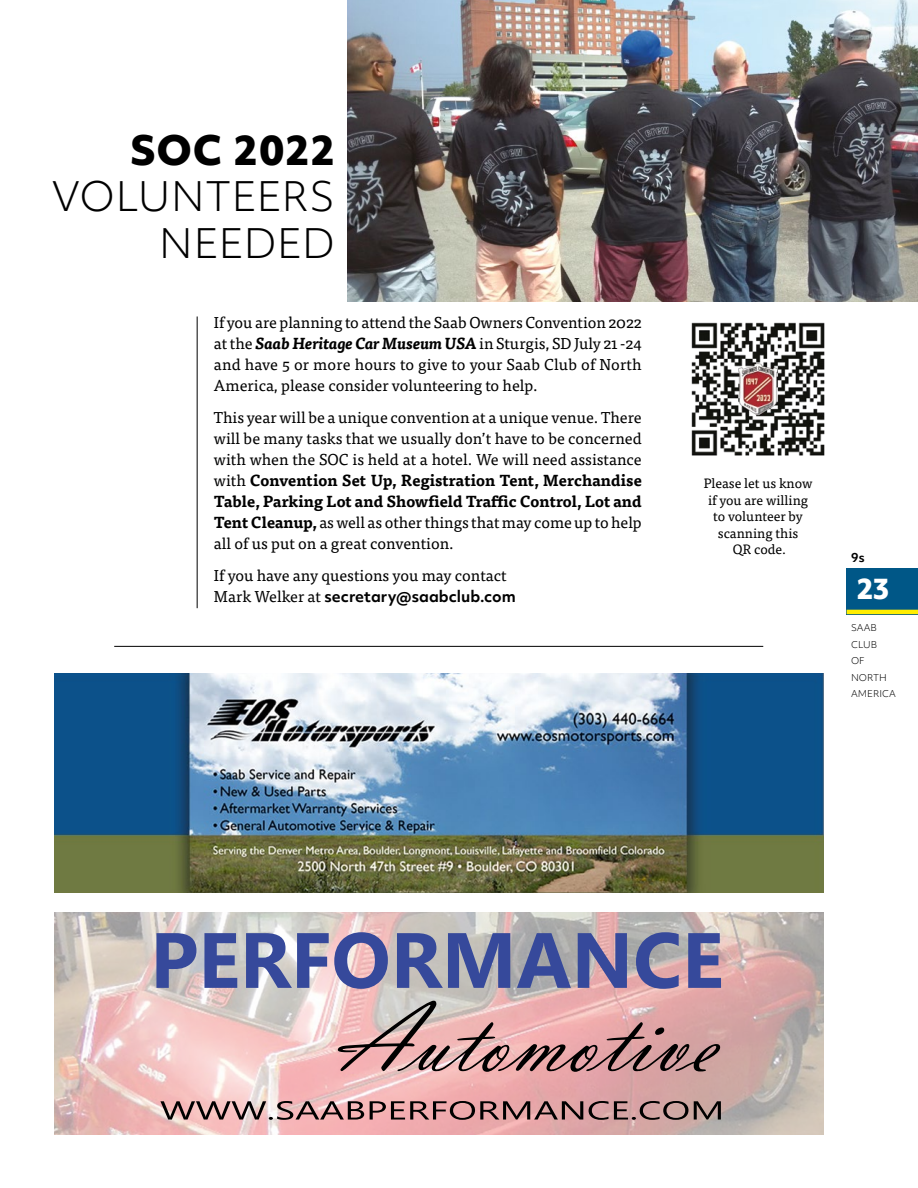
<style>
.page{position:relative;width:918px;height:1188px;background:#fff}
.page>*{position:absolute;margin:0;border:0;box-sizing:border-box;transform-origin:0 0}
.t1{font:300 39px/46.8px "Objektiv Mk 2";letter-spacing:-.005em;color:#000;text-align:right}
.t2{font:800 39px "Objektiv Mk 2";letter-spacing:.015em;color:#000}
.t3{font:800 27px "Objektiv Mk 2";color:#fff}
.t4{font:15.75px/21px "Tisa Pro";color:#000;text-align:justify}
.t5{font:700 15px "Objektiv Mk 2";color:#000}
.t6{font:13.5px/16.5px "Tisa Pro";color:#000;text-align:center}
.t7{font:700 12px "Objektiv Mk 2";color:#000}
.t8{font:300 9px/16.5px "Objektiv Mk 2";color:#000}
.s1{font-weight:700;font-style:italic}
.s2{font-weight:700}
.s3{font-family:"Tisa Pro";font-weight:400;font-size:15.75px}
</style>
<div class="page">
<img style="left:691px;top:322px;width:134px;height:134px">
<img style="left:348px;top:0;width:570px;height:301px">
<img style="left:54px;top:913px;width:770px;height:221px">
<svg style="left:156px;top:933px;width:40px;height:55px;background:#7179a9"></svg>
<svg style="left:204px;top:933px;width:33px;height:55px;background:#6370a7"></svg>
<svg style="left:246px;top:932px;width:142px;height:57px;background:#8b8bb5"></svg>
<svg style="left:397px;top:933px;width:113px;height:55px;background:#6c76a6"></svg>
<svg style="left:517px;top:933px;width:54px;height:55px;background:#727ba3"></svg>
<svg style="left:578px;top:933px;width:49px;height:55px;background:#726da2"></svg>
<svg style="left:636px;top:932px;width:43px;height:57px;background:#807da4"></svg>
<svg style="left:688px;top:933px;width:33px;height:55px;background:#686aa1"></svg>
<svg style="left:338px;top:1001px;width:382px;height:71px;background:#c39797"></svg>
<svg style="left:160px;top:1101px;width:204px;height:19px;background:#a98888"></svg>
<svg style="left:370px;top:1101px;width:213px;height:19px;background:#a17375"></svg>
<svg style="left:589px;top:1101px;width:19px;height:19px"></svg>
<svg style="left:614px;top:1101px;width:74px;height:19px"></svg>
<svg style="left:694px;top:1101px;width:27px;height:19px"></svg>
<img style="left:54px;top:673px;width:769px;height:219px">
<hr style="left:197px;top:317px;width:1px;height:291px;background:#000">
<hr style="left:114px;top:646px;width:649px;height:1px;background:#000">
<div style="left:847px;top:568px;width:71px;height:46px;background:#005787"></div>
<hr style="left:847px;top:610px;width:71px;height:4px;background:#ffed00">
<h1 class="t2" style="left:130px;top:122px;width:206px">SOC 2022</h1>
<h1 class="t1" style="left:51px;top:173px;width:285px">VOLUNTEERS<br>NEEDED</h1>
<p class="t4" style="left:214px;top:311px;width:429px">If you are planning to attend the Saab Owners Convention 2022 at the <span class="s1">Saab Heritage Car Museum USA</span> in Sturgis, SD July 21 -24 and have 5 or more hours to give to your Saab Club of North America, please consider volunteering to help.</p>
<p class="t4" style="left:214px;top:406px;width:429px">This year will be a unique convention at a unique venue. There will be many tasks that we usually don’t have to be concerned with when the SOC is held at a hotel. We will need assistance with <span class="s2">Convention Set Up, Registration Tent, Merchandise Table, Parking Lot and Showfield Traffic Control, Lot and Tent Cleanup,</span> as well as other things that may come up to help all of us put on a great convention.</p>
<p class="t4" style="left:214px;top:564px;width:294px">If you have any questions you may contact</p>
<p class="t5" style="left:214px;top:585px;width:303px"><span class="s3">Mark Welker at</span> secretary@saabclub.com</p>
<p class="t6" style="left:704px;top:475px;width:110px">Please let us know if you are willing to volunteer by scanning this<br>QR code.</p>
<p class="t7" style="left:851px;top:549px;width:15px">9s</p>
<h2 class="t3" style="left:856px;top:570px;width:35px">23</h2>
<p class="t8" style="left:851px;top:620px;width:46px">SAAB<br>CLUB<br>OF<br>NORTH<br>AMERICA</p>
</div>
